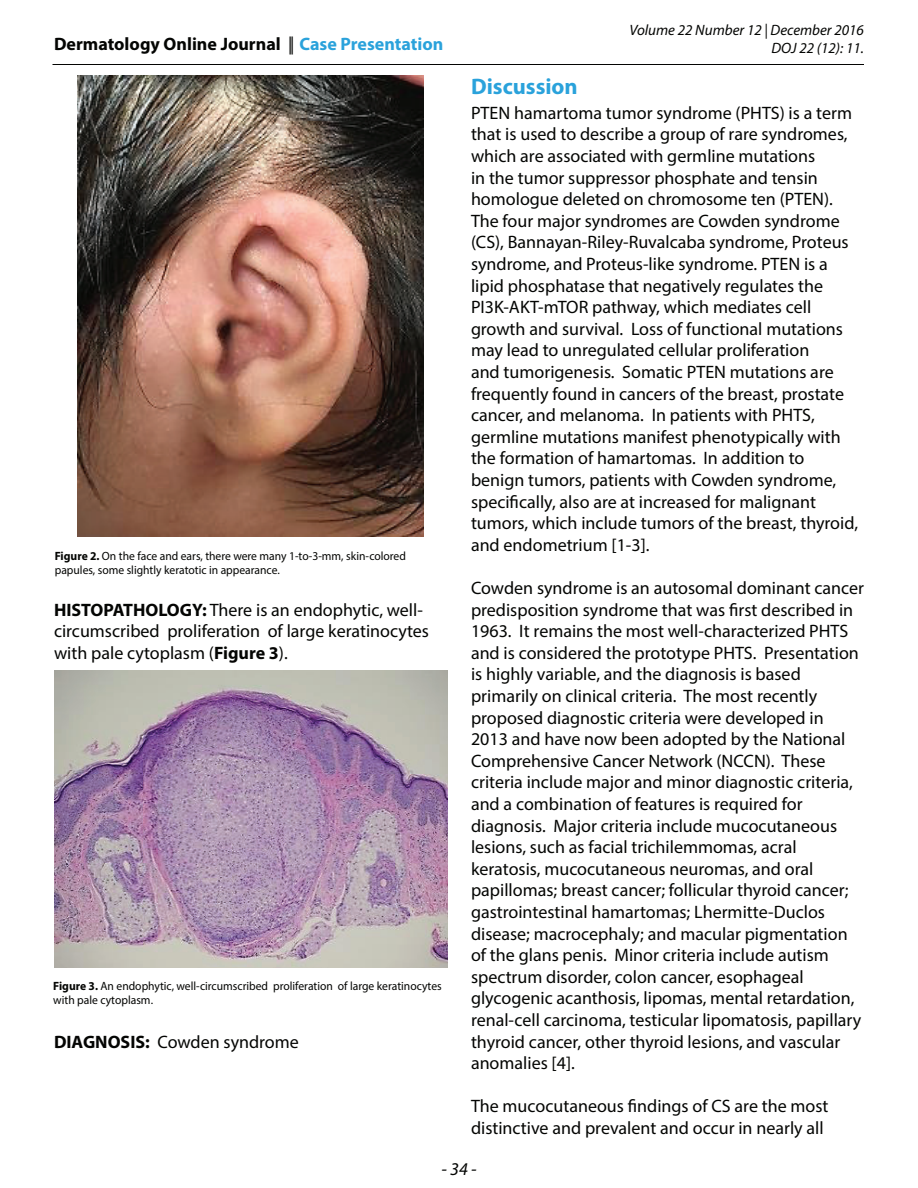
<style>
.page{position:relative;width:918px;height:1188px;background:#fff}
.page>*{position:absolute;margin:0;border:0;box-sizing:border-box;transform-origin:0 0}
.t1{font:700 22.5px "Myriad Pro";color:#2aa2db}
.t2{font:18px/21.6px "Myriad Pro";color:#040503}
.t3{font:700 18px "Myriad Pro";color:#040503}
.t4{font:italic 18px "Myriad Pro";color:#040503}
.t5{font:italic 15px/18px "Myriad Pro";color:#040503;text-align:right}
.t6{font:12px/14.4px "Myriad Pro";color:#040503}
.s1{font-weight:400}
.s2{color:#2aa2db}
.s3{font-weight:700}
</style>
<div class="page">
<hr style="left:52px;top:64px;width:812px;height:1px;background:#040503">
<img style="left:78px;top:75px;width:345px;height:461px">
<img style="left:54px;top:670px;width:394px;height:298px">
<p class="t3" style="left:54px;top:32px;width:391px">Dermatology Online Journal <span class="s1">||</span> <span class="s2">Case Presentation</span></p>
<p class="t6" style="left:55px;top:548px;width:353px"><span class="s3">Figure 2.</span> On the face and ears, there were many 1-to-3-mm, skin-colored papules, some slightly keratotic in appearance.</p>
<p class="t2" style="left:54px;top:598px;width:377px"><span class="s3">HISTOPATHOLOGY:</span> There is an endophytic, well&shy;circumscribed proliferation of large keratinocytes with pale cytoplasm (<span class="s3">Figure 3</span>).</p>
<p class="t6" style="left:53px;top:979px;width:390px"><span class="s3">Figure 3.</span> An endophytic, well-circumscribed proliferation of large keratinocytes with pale cytoplasm.</p>
<p class="t2" style="left:54px;top:1030px;width:246px"><span class="s3">DIAGNOSIS:</span> Cowden syndrome</p>
<p class="t5" style="left:629px;top:20px;width:236px">Volume 22 Number 12 | December 2016<br>DOJ 22 (12): 11.</p>
<p class="t1" style="left:471px;top:72px;width:108px">Discussion</p>
<p class="t2" style="left:471px;top:102px;width:389px">PTEN hamartoma tumor syndrome (PHTS) is a term that is used to describe a group of rare syndromes, which are associated with germline mutations<br>in the tumor suppressor phosphate and tensin homologue deleted on chromosome ten (PTEN).<br>The four major syndromes are Cowden syndrome (CS), Bannayan-Riley-Ruvalcaba syndrome, Proteus syndrome, and Proteus-like syndrome. PTEN is a lipid phosphatase that negatively regulates the PI3K-AKT-mTOR pathway, which mediates cell growth and survival. Loss of functional mutations may lead to unregulated cellular proliferation<br>and tumorigenesis. Somatic PTEN mutations are frequently found in cancers of the breast, prostate cancer, and melanoma. In patients with PHTS, germline mutations manifest phenotypically with the formation of hamartomas. In addition to benign tumors, patients with Cowden syndrome, specifically, also are at increased for malignant tumors, which include tumors of the breast, thyroid, and endometrium [1-3].</p>
<p class="t2" style="left:471px;top:577px;width:395px">Cowden syndrome is an autosomal dominant cancer predisposition syndrome that was first described in 1963. It remains the most well-characterized PHTS and is considered the prototype PHTS. Presentation is highly variable, and the diagnosis is based primarily on clinical criteria. The most recently proposed diagnostic criteria were developed in 2013 and have now been adopted by the National Comprehensive Cancer Network (NCCN). These criteria include major and minor diagnostic criteria, and a combination of features is required for diagnosis. Major criteria include mucocutaneous lesions, such as facial trichilemmomas, acral keratosis, mucocutaneous neuromas, and oral papillomas; breast cancer; follicular thyroid cancer; gastrointestinal hamartomas; Lhermitte-Duclos disease; macrocephaly; and macular pigmentation of the glans penis. Minor criteria include autism spectrum disorder, colon cancer, esophageal glycogenic acanthosis, lipomas, mental retardation, renal-cell carcinoma, testicular lipomatosis, papillary thyroid cancer, other thyroid lesions, and vascular anomalies [4].</p>
<p class="t2" style="left:471px;top:1095px;width:359px">The mucocutaneous findings of CS are the most distinctive and prevalent and occur in nearly all</p>
<p class="t4" style="left:441px;top:1157px;width:37px">- 34 -</p>
</div>
